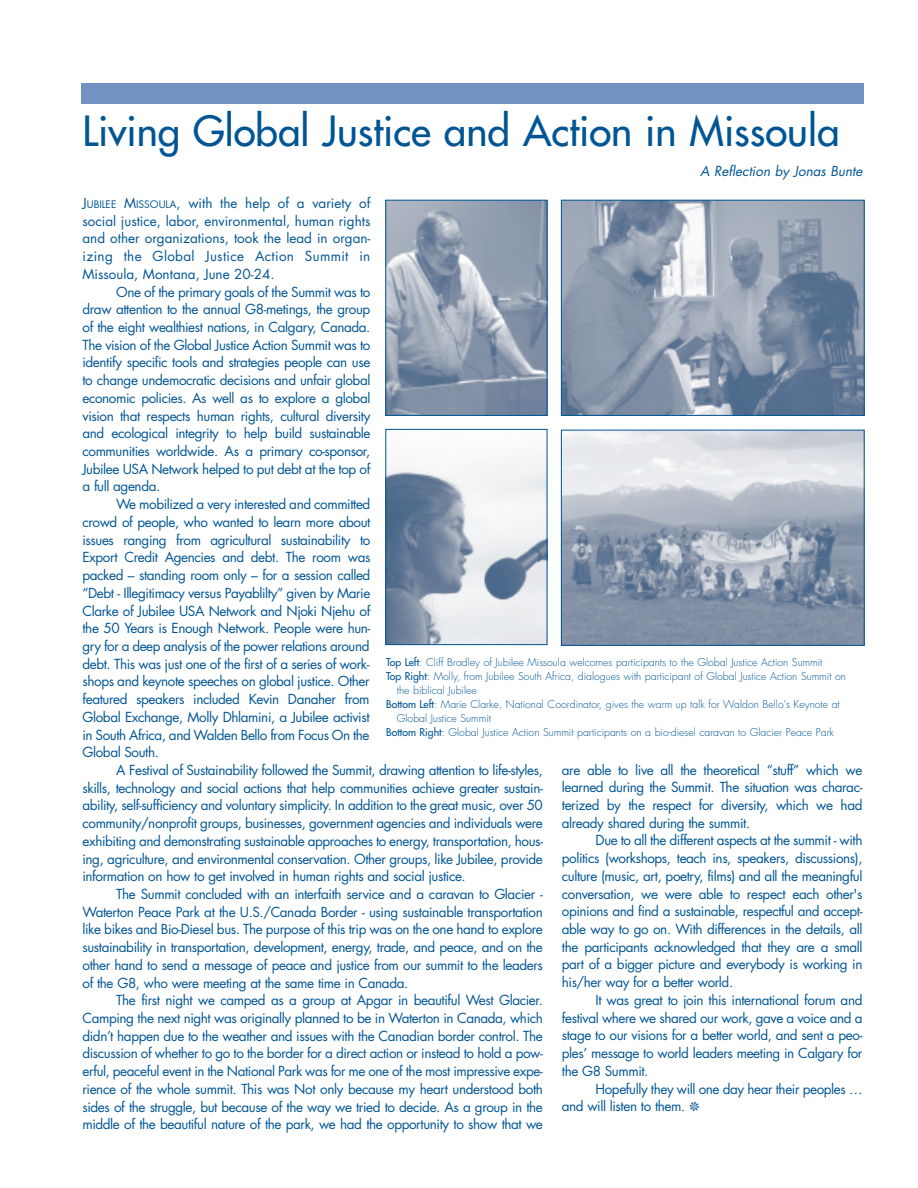
<style>
.page{position:relative;width:918px;height:1188px;background:#fff}
.page>*{position:absolute;margin:0;border:0;box-sizing:border-box;transform-origin:0 0}
.t1{font:40.5px "Futura";color:#005595}
.t2{font:13.5px/17.7px "Futura";letter-spacing:-.03em;color:#005595;text-align:justify}
.t3{font:italic 13.5px "Futura";color:#005595}
.t4{font:300 10.5px "Futura";color:#005595}
.s1{font-size:10.2px}
.s2{font-weight:400}
</style>
<div class="page">
<img style="left:387px;top:202px;width:158px;height:212px">
<div style="left:385px;top:200px;width:162px;height:216px;border:1px solid #005595"></div>
<img style="left:387px;top:456px;width:158px;height:187px">
<div style="left:385px;top:429px;width:162px;height:216px;border:1px solid #005595"></div>
<img style="left:563px;top:432px;width:300px;height:212px">
<div style="left:561px;top:430px;width:304px;height:216px;border:1px solid #005595"></div>
<img style="left:563px;top:202px;width:300px;height:212px">
<div style="left:561px;top:200px;width:304px;height:216px;border:1px solid #005595"></div>
<div style="left:81px;top:83px;width:783px;height:20px;background:#7293c1"></div>
<h1 class="t1" style="left:82px;top:111px;width:759px">Living Global Justice and Action in Missoula</h1>
<p class="t3" style="left:700px;top:165px;width:164px">A Reflection by Jonas Bunte</p>
<p class="t2" style="left:82px;top:195px;width:289px">J<span class="s1">UBILEE</span> M<span class="s1">ISSOULA</span>, with the help of a variety of social justice, labor, environmental, human rights and other organizations, took the lead in organ&shy;izing the Global Justice Action Summit in Missoula, Montana, June 20-24.</p>
<p class="t2" style="left:82px;top:284px;width:289px;text-indent:34px">One of the primary goals of the Summit was to draw attention to the annual G8-metings, the group of the eight wealthiest nations, in Calgary, Canada.<br>The vision of the Global Justice Action Summit was to identify specific tools and strategies people can use to change undemocratic decisions and unfair global economic policies. As well as to explore a global vision that respects human rights, cultural diversity and ecological integrity to help build sustainable communities worldwide. As a primary co-sponsor, Jubilee USA Network helped to put debt at the top of a full agenda.</p>
<p class="t2" style="left:82px;top:497px;width:289px;text-indent:34px">We mobilized a very interested and committed crowd of people, who wanted to learn more about issues ranging from agricultural sustainability to Export Credit Agencies and debt. The room was packed – standing room only – for a session called “Debt - Illegitimacy versus Payablilty” given by Marie Clarke of Jubilee USA Network and Njoki Njehu of the 50 Years is Enough Network. People were hun&shy;gry for a deep analysis of the power relations around debt. This was just one of the first of a series of work&shy;shops and keynote speeches on global justice. Other featured speakers included Kevin Danaher from Global Exchange, Molly Dhlamini, a Jubilee activist in South Africa, and Walden Bello from Focus On the Global South.</p>
<p class="t2" style="left:82px;top:762px;width:462px;text-indent:34px">A Festival of Sustainability followed the Summit, drawing attention to life-styles, skills, technology and social actions that help communities achieve greater sustain&shy;ability, self-sufficiency and voluntary simplicity. In addition to the great music, over 50 community/nonprofit groups, businesses, government agencies and individuals were exhibiting and demonstrating sustainable approaches to energy, transportation, hous&shy;ing, agriculture, and environmental conservation. Other groups, like Jubilee, provide information on how to get involved in human rights and social justice.</p>
<p class="t2" style="left:82px;top:886px;width:462px;text-indent:34px">The Summit concluded with an interfaith service and a caravan to Glacier - Waterton Peace Park at the U.S./Canada Border - using sustainable transportation like bikes and Bio-Diesel bus. The purpose of this trip was on the one hand to explore sustainability in transportation, development, energy, trade, and peace, and on the other hand to send a message of peace and justice from our summit to the leaders of the G8, who were meeting at the same time in Canada.</p>
<p class="t2" style="left:82px;top:993px;width:462px;text-indent:34px">The first night we camped as a group at Apgar in beautiful West Glacier.<br>Camping the next night was originally planned to be in Waterton in Canada, which didn’t happen due to the weather and issues with the Canadian border control. The discussion of whether to go to the border for a direct action or instead to hold a pow&shy;erful, peaceful event in the National Park was for me one of the most impressive expe&shy;rience of the whole summit. This was Not only because my heart understood both sides of the struggle, but because of the way we tried to decide. As a group in the middle of the beautiful nature of the park, we had the opportunity to show that we</p>
<p class="t4" style="left:386px;top:657px;width:438px"><span class="s2">Top Left</span>: Cliff Bradley of Jubilee Missoula welcomes participants to the Global Justice Action Summit</p>
<p class="t4" style="left:386px;top:671px;width:461px"><span class="s2">Top Right</span>: Molly, from Jubilee South Africa, dialogues with participant of Global Justice Action Summit on</p>
<p class="t4" style="left:397px;top:685px;width:81px">the biblical Jubilee</p>
<p class="t4" style="left:386px;top:699px;width:455px"><span class="s2">Bottom Left</span>: Marie Clarke, National Coordinator, gives the warm up talk for Waldon Bello's Keynote at</p>
<p class="t4" style="left:397px;top:713px;width:96px">Global Justice Summit</p>
<p class="t4" style="left:386px;top:727px;width:449px"><span class="s2">Bottom Right</span>: Global Justice Action Summit participants on a bio-diesel caravan to Glacier Peace Park</p>
<p class="t2" style="left:562px;top:762px;width:302px">are able to live all the theoretical “stuff” which we learned during the Summit. The situation was charac&shy;terized by the respect for diversity, which we had already shared during the summit.</p>
<p class="t2" style="left:562px;top:833px;width:302px;text-indent:34px">Due to all the different aspects at the summit - with politics (workshops, teach ins, speakers, discussions), culture (music, art, poetry, films) and all the meaningful conversation, we were able to respect each other's opinions and find a sustainable, respectful and accept&shy;able way to go on. With differences in the details, all the participants acknowledged that they are a small part of a bigger picture and everybody is working in his/her way for a better world.</p>
<p class="t2" style="left:562px;top:992px;width:302px;text-indent:34px">It was great to join this international forum and festival where we shared our work, gave a voice and a stage to our visions for a better world, and sent a peo&shy;ples’ message to world leaders meeting in Calgary for the G8 Summit.</p>
<p class="t2" style="left:562px;top:1081px;width:302px;text-indent:34px">Hopefully they will one day hear their peoples … and will listen to them. ❊</p>
</div>
